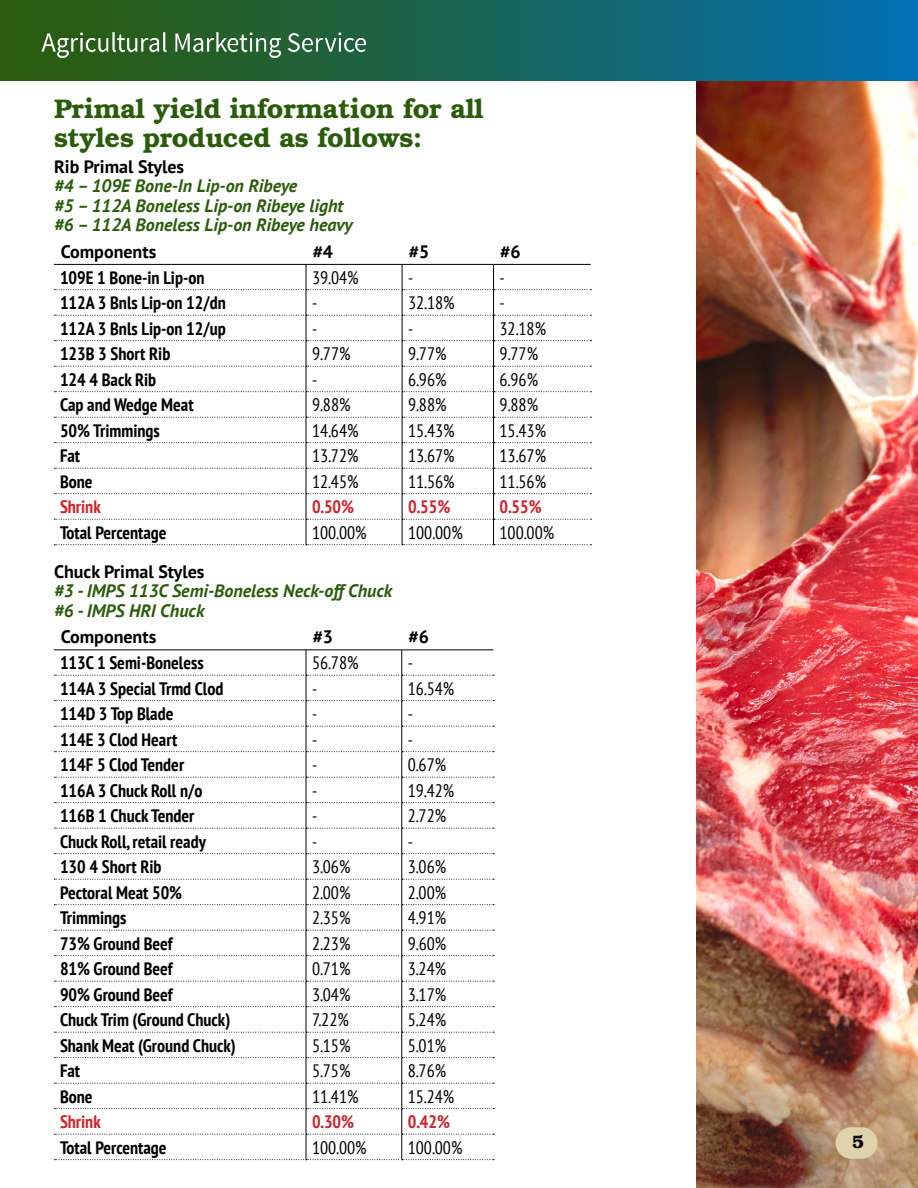
<style>
.page{position:relative;width:918px;height:1188px;background:#fff}
.page>*{position:absolute;margin:0;border:0;box-sizing:border-box;transform-origin:0 0}
.H2_span{font:700 27px/28.5px "Te X Gyre Bonum";letter-spacing:-.01em;color:#2a5c0b}
.table_body_bold{font:700 condensed 18px "PT Sans";color:#000}
.table_body{font:condensed 18px "PT Sans";color:#000}
.Table_header2{font:italic 700 18px "PT Sans";color:#2a5c0b}
.Table_header{font:700 18px "PT Sans";color:#000}
.table_body_red{font:700 condensed 18px "PT Sans";color:#d2232a}
.t1{font:700 18px "Te X Gyre Bonum";color:#000}
</style>
<div class="page">
<hr style="left:54px;top:264px;width:252px;height:1px;background:#000">
<hr style="left:306px;top:264px;width:96px;height:1px;background:#000">
<hr style="left:402px;top:264px;width:92px;height:1px;background:#000">
<hr style="left:494px;top:264px;width:97px;height:1px;background:#000">
<svg style="left:54px;top:265px;width:537px;height:280px"></svg>
<svg style="left:54px;top:650px;width:440px;height:510px"></svg>
<img style="left:697px;top:81px;width:221px;height:1107px">
<div style="left:835px;top:1127px;width:42px;height:32px;background:#dfd2ad;border-radius:16px"></div>
<div style="left:0;top:0;width:918px;height:81px;background:linear-gradient(to right,#2e5b02,#046fad)"></div>
<img style="left:36px;top:31px;width:330px;height:29px">
<h2 class="H2_span" style="left:54px;top:93px;width:431px">Primal yield information for all styles produced as follows:</h2>
<p class="Table_header" style="left:54px;top:155px;width:132px">Rib Primal Styles</p>
<p class="Table_header2" style="left:54px;top:174px;width:245px">#4 – 109E Bone-In Lip-on Ribeye</p>
<p class="Table_header2" style="left:54px;top:194px;width:291px">#5 – 112A Boneless Lip-on Ribeye light</p>
<p class="Table_header2" style="left:54px;top:213px;width:300px">#6 – 112A Boneless Lip-on Ribeye heavy</p>
<p class="Table_header" style="left:61px;top:239px;width:97px">Components</p>
<p class="Table_header" style="left:313px;top:239px;width:22px">#4</p>
<p class="Table_header" style="left:409px;top:239px;width:22px">#5</p>
<p class="Table_header" style="left:500px;top:239px;width:22px">#6</p>
<p class="table_body_bold" style="left:60px;top:265px;width:146px">109E 1 Bone-in Lip-on</p>
<p class="table_body" style="left:312px;top:266px;width:48px">39.04%</p>
<p class="table_body" style="left:408px;top:266px;width:7px">-</p>
<p class="table_body" style="left:500px;top:266px;width:7px">-</p>
<p class="table_body_bold" style="left:60px;top:291px;width:167px">112A 3 Bnls Lip-on 12/dn</p>
<p class="table_body" style="left:312px;top:291px;width:7px">-</p>
<p class="table_body" style="left:408px;top:291px;width:48px">32.18%</p>
<p class="table_body" style="left:500px;top:291px;width:7px">-</p>
<p class="table_body_bold" style="left:60px;top:316px;width:167px">112A 3 Bnls Lip-on 12/up</p>
<p class="table_body" style="left:312px;top:317px;width:7px">-</p>
<p class="table_body" style="left:408px;top:317px;width:7px">-</p>
<p class="table_body" style="left:500px;top:317px;width:48px">32.18%</p>
<p class="table_body_bold" style="left:60px;top:342px;width:112px">123B 3 Short Rib</p>
<p class="table_body" style="left:312px;top:342px;width:40px">9.77%</p>
<p class="table_body" style="left:408px;top:342px;width:40px">9.77%</p>
<p class="table_body" style="left:500px;top:342px;width:40px">9.77%</p>
<p class="table_body_bold" style="left:60px;top:367px;width:98px">124 4 Back Rib</p>
<p class="table_body" style="left:312px;top:368px;width:7px">-</p>
<p class="table_body" style="left:408px;top:368px;width:40px">6.96%</p>
<p class="table_body" style="left:500px;top:368px;width:40px">6.96%</p>
<p class="table_body_bold" style="left:60px;top:393px;width:135px">Cap and Wedge Meat</p>
<p class="table_body" style="left:312px;top:393px;width:40px">9.88%</p>
<p class="table_body" style="left:408px;top:393px;width:40px">9.88%</p>
<p class="table_body" style="left:500px;top:393px;width:40px">9.88%</p>
<p class="table_body_bold" style="left:60px;top:418px;width:101px">50% Trimmings</p>
<p class="table_body" style="left:312px;top:419px;width:48px">14.64%</p>
<p class="table_body" style="left:408px;top:419px;width:48px">15.43%</p>
<p class="table_body" style="left:500px;top:419px;width:48px">15.43%</p>
<p class="table_body_bold" style="left:60px;top:444px;width:22px">Fat</p>
<p class="table_body" style="left:312px;top:444px;width:48px">13.72%</p>
<p class="table_body" style="left:408px;top:444px;width:48px">13.67%</p>
<p class="table_body" style="left:500px;top:444px;width:48px">13.67%</p>
<p class="table_body_bold" style="left:60px;top:469px;width:34px">Bone</p>
<p class="table_body" style="left:312px;top:470px;width:48px">12.45%</p>
<p class="table_body" style="left:408px;top:470px;width:48px">11.56%</p>
<p class="table_body" style="left:500px;top:470px;width:48px">11.56%</p>
<p class="table_body_red" style="left:60px;top:495px;width:42px">Shrink</p>
<p class="table_body_red" style="left:312px;top:495px;width:44px">0.50%</p>
<p class="table_body_red" style="left:408px;top:495px;width:44px">0.55%</p>
<p class="table_body_red" style="left:500px;top:495px;width:44px">0.55%</p>
<p class="table_body_bold" style="left:60px;top:520px;width:108px">Total Percentage</p>
<p class="table_body" style="left:312px;top:521px;width:56px">100.00%</p>
<p class="table_body" style="left:408px;top:521px;width:56px">100.00%</p>
<p class="table_body" style="left:500px;top:521px;width:56px">100.00%</p>
<p class="Table_header" style="left:54px;top:560px;width:152px">Chuck Primal Styles</p>
<p class="Table_header2" style="left:54px;top:579px;width:340px">#3 - IMPS 113C Semi-Boneless Neck-off Chuck</p>
<p class="Table_header2" style="left:54px;top:599px;width:152px">#6 - IMPS HRI Chuck</p>
<p class="Table_header" style="left:61px;top:625px;width:97px">Components</p>
<p class="Table_header" style="left:313px;top:625px;width:22px">#3</p>
<p class="Table_header" style="left:409px;top:625px;width:22px">#6</p>
<p class="table_body_bold" style="left:60px;top:651px;width:145px">113C 1 Semi-Boneless</p>
<p class="table_body" style="left:312px;top:651px;width:48px">56.78%</p>
<p class="table_body" style="left:408px;top:651px;width:7px">-</p>
<p class="table_body_bold" style="left:60px;top:676px;width:165px">114A 3 Special Trmd Clod</p>
<p class="table_body" style="left:312px;top:677px;width:7px">-</p>
<p class="table_body" style="left:408px;top:677px;width:48px">16.54%</p>
<p class="table_body_bold" style="left:60px;top:702px;width:115px">114D 3 Top Blade</p>
<p class="table_body" style="left:312px;top:702px;width:7px">-</p>
<p class="table_body" style="left:408px;top:702px;width:7px">-</p>
<p class="table_body_bold" style="left:60px;top:727px;width:119px">114E 3 Clod Heart</p>
<p class="table_body" style="left:312px;top:728px;width:7px">-</p>
<p class="table_body" style="left:408px;top:728px;width:7px">-</p>
<p class="table_body_bold" style="left:60px;top:753px;width:126px">114F 5 Clod Tender</p>
<p class="table_body" style="left:312px;top:753px;width:7px">-</p>
<p class="table_body" style="left:408px;top:753px;width:40px">0.67%</p>
<p class="table_body_bold" style="left:60px;top:778px;width:144px">116A 3 Chuck Roll n/o</p>
<p class="table_body" style="left:312px;top:779px;width:7px">-</p>
<p class="table_body" style="left:408px;top:779px;width:48px">19.42%</p>
<p class="table_body_bold" style="left:60px;top:804px;width:136px">116B 1 Chuck Tender</p>
<p class="table_body" style="left:312px;top:804px;width:7px">-</p>
<p class="table_body" style="left:408px;top:804px;width:40px">2.72%</p>
<p class="table_body_bold" style="left:60px;top:829px;width:147px">Chuck Roll, retail ready</p>
<p class="table_body" style="left:312px;top:830px;width:7px">-</p>
<p class="table_body" style="left:408px;top:830px;width:7px">-</p>
<p class="table_body_bold" style="left:60px;top:855px;width:103px">130 4 Short Rib</p>
<p class="table_body" style="left:312px;top:855px;width:40px">3.06%</p>
<p class="table_body" style="left:408px;top:855px;width:40px">3.06%</p>
<p class="table_body_bold" style="left:60px;top:880px;width:124px">Pectoral Meat 50%</p>
<p class="table_body" style="left:312px;top:881px;width:40px">2.00%</p>
<p class="table_body" style="left:408px;top:881px;width:40px">2.00%</p>
<p class="table_body_bold" style="left:60px;top:906px;width:68px">Trimmings</p>
<p class="table_body" style="left:312px;top:906px;width:40px">2.35%</p>
<p class="table_body" style="left:408px;top:906px;width:40px">4.91%</p>
<p class="table_body_bold" style="left:60px;top:931px;width:114px">73% Ground Beef</p>
<p class="table_body" style="left:312px;top:932px;width:40px">2.23%</p>
<p class="table_body" style="left:408px;top:932px;width:40px">9.60%</p>
<p class="table_body_bold" style="left:60px;top:957px;width:114px">81% Ground Beef</p>
<p class="table_body" style="left:312px;top:957px;width:40px">0.71%</p>
<p class="table_body" style="left:408px;top:957px;width:40px">3.24%</p>
<p class="table_body_bold" style="left:60px;top:982px;width:114px">90% Ground Beef</p>
<p class="table_body" style="left:312px;top:983px;width:40px">3.04%</p>
<p class="table_body" style="left:408px;top:983px;width:40px">3.17%</p>
<p class="table_body_bold" style="left:60px;top:1008px;width:172px">Chuck Trim (Ground Chuck)</p>
<p class="table_body" style="left:312px;top:1008px;width:38px">7.22%</p>
<p class="table_body" style="left:408px;top:1008px;width:40px">5.24%</p>
<p class="table_body_bold" style="left:60px;top:1033px;width:177px">Shank Meat (Ground Chuck)</p>
<p class="table_body" style="left:312px;top:1034px;width:40px">5.15%</p>
<p class="table_body" style="left:408px;top:1034px;width:40px">5.01%</p>
<p class="table_body_bold" style="left:60px;top:1059px;width:22px">Fat</p>
<p class="table_body" style="left:312px;top:1059px;width:40px">5.75%</p>
<p class="table_body" style="left:408px;top:1059px;width:40px">8.76%</p>
<p class="table_body_bold" style="left:60px;top:1084px;width:34px">Bone</p>
<p class="table_body" style="left:312px;top:1085px;width:48px">11.41%</p>
<p class="table_body" style="left:408px;top:1085px;width:48px">15.24%</p>
<p class="table_body_red" style="left:60px;top:1110px;width:42px">Shrink</p>
<p class="table_body_red" style="left:312px;top:1110px;width:44px">0.30%</p>
<p class="table_body_red" style="left:408px;top:1110px;width:44px">0.42%</p>
<p class="table_body_bold" style="left:60px;top:1135px;width:108px">Total Percentage</p>
<p class="table_body" style="left:312px;top:1136px;width:56px">100.00%</p>
<p class="table_body" style="left:408px;top:1136px;width:56px">100.00%</p>
<p class="t1" style="left:852px;top:1128px;width:13px">5</p>
</div>
